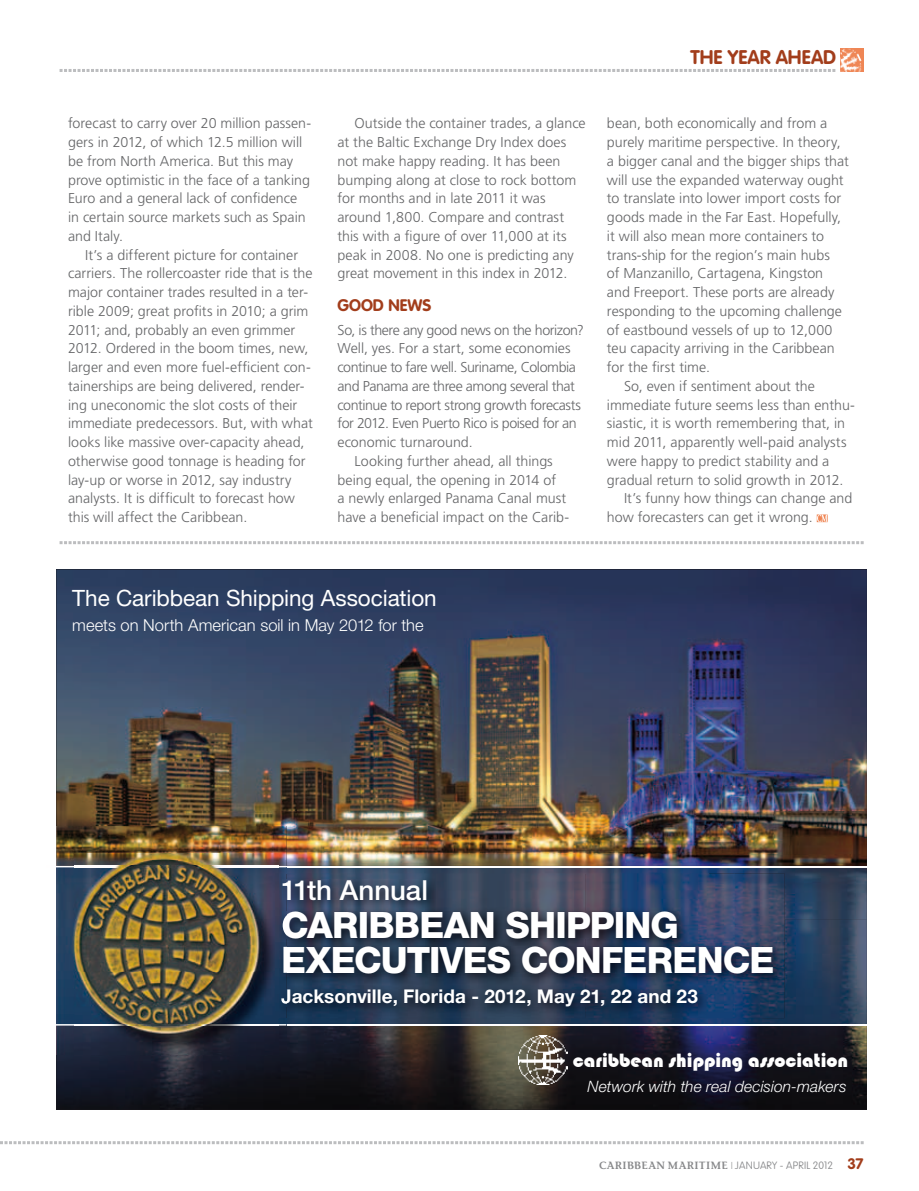
<style>
.page{position:relative;width:919px;height:1191px;background:#fff}
.page>*{position:absolute;margin:0;border:0;box-sizing:border-box;transform-origin:0 0}
.t1{font:800 36.3px/34.5px "Helvetica Neue";letter-spacing:-.02em;color:#fff}
.t2{font:500 27.6px "Helvetica Neue";letter-spacing:-.005em;color:#fff}
.t3{font:22.5px "Helvetica Neue";letter-spacing:-.005em;color:#fff}
.t4{font:19.8px "Bauhaus 93";letter-spacing:-.005em;color:#fff}
.t5{font:700 19.5px "VAG Rounded";color:#a23d1b}
.t6{font:700 18.9px "Helvetica Neue";letter-spacing:.005em;color:#fff}
.t7{font:300 16.5px "Helvetica Neue";color:#fff}
.t8{font:700 16.5px "VAG Rounded";color:#a23d1b}
.t9{font:italic 300 15.6px "Helvetica Neue";letter-spacing:.005em;color:#fff}
.t10{font:700 15px "VAG Rounded";color:#a23d1b}
.t11{font:300 14.25px/18.8px "Frutiger";color:#646567}
.t12{font:300 14.25px "Frutiger";letter-spacing:-.03em;color:#646567}
.t13{font:600 10.5px "Stone Informal";letter-spacing:.03em;color:#87888a}
.s1{font-family:"Myriad Pro";font-weight:300}
.s2{font-family:"VAG Rounded";font-weight:100}
</style>
<div class="page">
<svg style="left:60px;top:69px;width:775px;height:3px"></svg>
<svg style="left:0;top:1141px;width:863px;height:3px"></svg>
<svg style="left:60px;top:541px;width:803px;height:3px"></svg>
<img style="left:840px;top:49px;width:23px;height:23px">
<svg style="left:816px;top:514px;width:11px;height:8px"></svg>
<img style="left:56px;top:569px;width:810px;height:540px">
<img style="left:286px;top:867px;width:422px;height:6px">
<img style="left:708px;top:867px;width:158px;height:52px">
<img style="left:761px;top:919px;width:105px;height:105px">
<img style="left:286px;top:1018px;width:475px;height:6px">
<img style="left:278px;top:873px;width:506px;height:145px">
<img style="left:286px;top:879px;width:140px;height:21px">
<img style="left:286px;top:911px;width:392px;height:28px">
<img style="left:286px;top:946px;width:486px;height:27px">
<img style="left:286px;top:990px;width:411px;height:16px">
<img style="left:518px;top:1035px;width:49px;height:49px">
<hr style="left:47px;top:866px;width:858px;height:1px;background:#fff">
<hr style="left:47px;top:1024px;width:858px;height:1px;background:#fff">
<img style="left:74px;top:867px;width:204px;height:188px">
<img style="left:56px;top:826px;width:230px;height:40px">
<img style="left:56px;top:867px;width:18px;height:187px">
<svg style="left:278px;top:867px;width:8px;height:6px"></svg>
<svg style="left:278px;top:1018px;width:8px;height:6px"></svg>
<img style="left:282px;top:879px;width:4px;height:21px">
<img style="left:282px;top:911px;width:4px;height:28px">
<img style="left:278px;top:1025px;width:8px;height:29px">
<img style="left:283px;top:946px;width:3px;height:27px">
<img style="left:281px;top:990px;width:5px;height:16px">
<img style="left:56px;top:1024px;width:230px;height:1px">
<img style="left:115px;top:866px;width:104px;height:1px">
<img style="left:74px;top:1024px;width:204px;height:1px">
<p class="t11" style="left:68px;top:114px;width:244px">forecast to carry over 20 million passen&shy;gers in 2012, of which 12.5 million will be from North America. But this may prove optimistic in the face of a tanking Euro and a general lack of confidence in certain source markets such as Spain and Italy.</p>
<p class="t11" style="left:68px;top:245px;width:246px;text-indent:17px">It’s a different picture for container carriers. The rollercoaster ride that is the major container trades resulted in a ter&shy;rible 2009; great profits in 2010; a grim 2011; and, probably an even grimmer 2012. Ordered in the boom times, new, larger and even more fuel-efficient con&shy;tainerships are being delivered, render&shy;ing uneconomic the slot costs of their immediate predecessors. But, with what looks like massive over-capacity ahead, otherwise good tonnage is heading for lay-up or worse in 2012, say industry analysts. It is difficult to forecast how this will affect the Caribbean.</p>
<p class="t11" style="left:337px;top:114px;width:250px;text-indent:17px">Outside the container trades, a glance at the Baltic Exchange Dry Index does not make happy reading. It has been bumping along at close to rock bottom for months and in late 2011 it was around 1,800. Compare and contrast this with a figure of over 11,000 at its peak in 2008. No one is predicting any great movement in this index in 2012.</p>
<p class="t8" style="left:337px;top:295px;width:95px">GOOD NEWS</p>
<p class="t12" style="left:337px;top:321px;width:248px">So, is there any good news on the horizon?</p>
<p class="t11" style="left:337px;top:339px;width:235px">Well, yes. For a start, some economies</p>
<p class="t12" style="left:337px;top:359px;width:240px">continue to fare well. Suriname, Colombia</p>
<p class="t12" style="left:337px;top:378px;width:239px">and Panama are three among several that</p>
<p class="t12" style="left:337px;top:396px;width:245px">continue to report strong growth forecasts</p>
<p class="t12" style="left:337px;top:415px;width:241px">for 2012. Even Puerto Rico is poised for an</p>
<p class="t11" style="left:337px;top:433px;width:137px">economic turnaround.</p>
<p class="t11" style="left:354px;top:451px;width:200px">Looking further ahead, all things</p>
<p class="t11" style="left:337px;top:470px;width:220px">being equal, the opening in 2014 of</p>
<p class="t11" style="left:337px;top:489px;width:230px">a newly enlarged Panama Canal must</p>
<p class="t11" style="left:337px;top:508px;width:233px">have a beneficial impact on the Carib-</p>
<h3 class="t5" style="left:690px;top:46px;width:147px">THE YEAR AHEAD</h3>
<p class="t11" style="left:607px;top:114px;width:222px">bean, both economically and from a</p>
<p class="t11" style="left:607px;top:133px;width:235px">purely maritime perspective. In theory,</p>
<p class="t11" style="left:607px;top:151px;width:243px">a bigger canal and the bigger ships that</p>
<p class="t11" style="left:607px;top:170px;width:238px">will use the expanded waterway ought</p>
<p class="t11" style="left:607px;top:189px;width:236px">to translate into lower import costs for</p>
<p class="t11" style="left:607px;top:208px;width:236px">goods made in the Far East. Hopefully,</p>
<p class="t11" style="left:607px;top:226px;width:219px">it will also mean more containers to</p>
<p class="t11" style="left:607px;top:245px;width:224px">trans-ship for the region’s main hubs</p>
<p class="t11" style="left:607px;top:264px;width:218px">of Manzanillo, Cartagena, Kingston</p>
<p class="t11" style="left:607px;top:283px;width:229px">and Freeport. These ports are already</p>
<p class="t11" style="left:607px;top:301px;width:236px">responding to the upcoming challenge</p>
<p class="t11" style="left:607px;top:320px;width:227px">of eastbound vessels of up to 12,000</p>
<p class="t11" style="left:607px;top:339px;width:229px">teu capacity arriving in the Caribbean</p>
<p class="t11" style="left:607px;top:358px;width:104px">for the first time.</p>
<p class="t11" style="left:624px;top:376px;width:192px">So, even if sentiment about the</p>
<p class="t11" style="left:607px;top:395px;width:249px">immediate future seems less than enthu-</p>
<p class="t11" style="left:607px;top:414px;width:240px">siastic, it is worth remembering that, in</p>
<p class="t11" style="left:607px;top:433px;width:241px">mid 2011, apparently well-paid analysts</p>
<p class="t11" style="left:607px;top:451px;width:224px">were happy to predict stability and a</p>
<p class="t11" style="left:607px;top:470px;width:238px">gradual return to solid growth in 2012.</p>
<p class="t11" style="left:624px;top:489px;width:230px">It’s funny how things can change and</p>
<p class="t11" style="left:607px;top:508px;width:207px">how forecasters can get it wrong.</p>
<h3 class="t3" style="left:72px;top:584px;width:366px">The Caribbean Shipping Association</h3>
<p class="t7" style="left:72px;top:615px;width:353px">meets on North American soil in May 2012 for the</p>
<h2 class="t2" style="left:281px;top:873px;width:148px">11th Annual</h2>
<h1 class="t1" style="left:281px;top:908px;width:495px">CARIBBEAN SHIPPING<br>EXECUTIVES CONFERENCE</h1>
<h3 class="t6" style="left:281px;top:985px;width:418px">Jacksonville, Florida - 2012, May 21, 22 and 23</h3>
<h3 class="t4" style="left:573px;top:1049px;width:277px">caribbean shipping association</h3>
<p class="t9" style="left:587px;top:1077px;width:260px">Network with the real decision-makers</p>
<p class="t13" style="left:599px;top:1158px;width:235px">CARIBBEAN MARITIME <span class="s1">I</span> <span class="s2">JANUARY - APRIL 2012</span></p>
<p class="t10" style="left:847px;top:1154px;width:18px">37</p>
</div>
